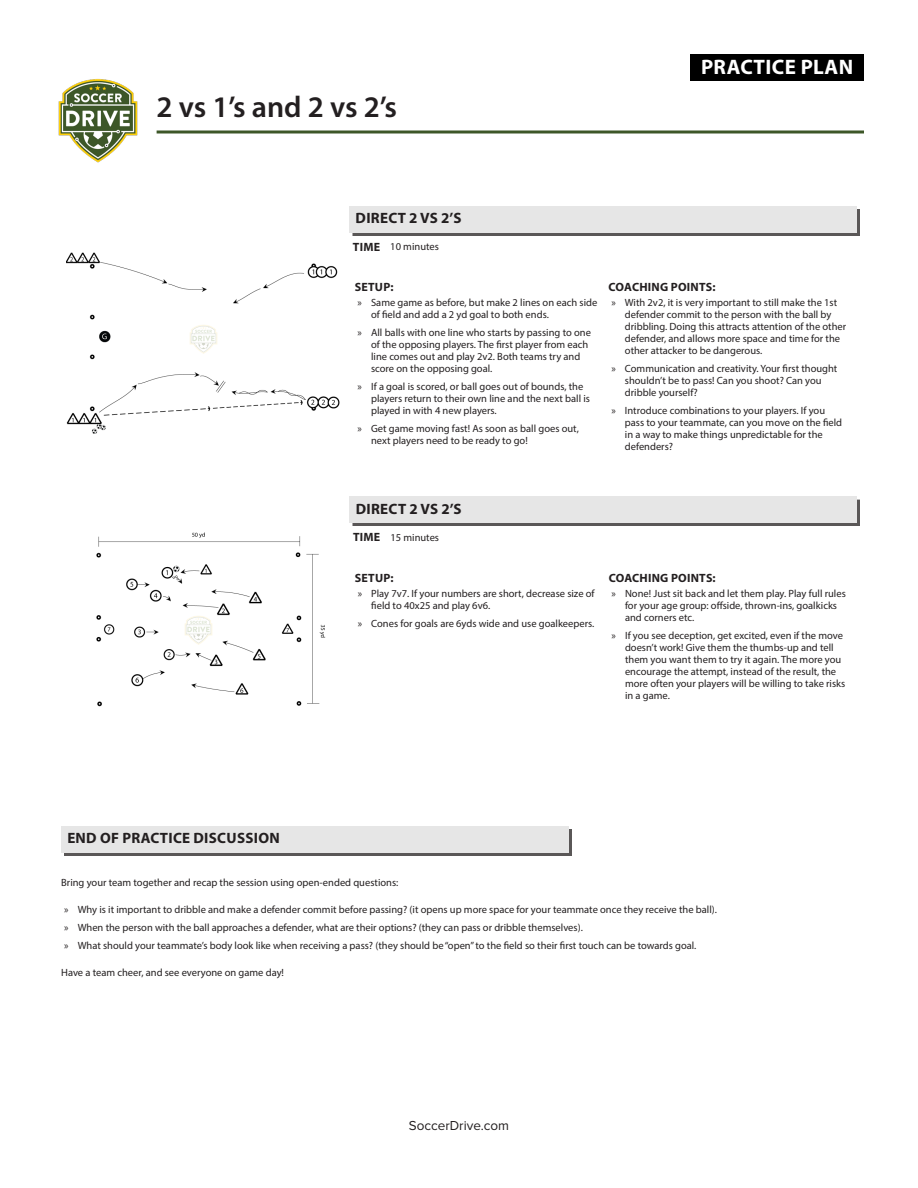
<style>
.page{position:relative;width:918px;height:1188px;background:#fff}
.page>*{position:absolute;margin:0;border:0;box-sizing:border-box;transform-origin:0 0}
.t1{font:600 30px "Myriad Pro";letter-spacing:-.005em;color:#231f20}
.t2{font:700 21px "Myriad Pro";letter-spacing:.02em;color:#fff}
.t3{font:700 15px "Myriad Pro";letter-spacing:.02em;color:#231f20}
.t4{font:13.5px "Proxima Nova";color:#231f20}
.t5{font:700 12px "Myriad Pro";letter-spacing:.02em;color:#231f20}
.t6{font:10.5px/12px "Myriad Pro";color:#231f20}
.s1{font-weight:700;font-size:12px}
</style>
<div class="page">
<div style="left:690px;top:54px;width:174px;height:26px;background:#000"></div>
<img style="left:58px;top:79px;width:80px;height:84px">
<svg style="left:157px;top:130px;width:707px;height:4px;background:#6d805d"></svg>
<div style="left:352px;top:209px;width:508px;height:26px;background:#231f20;opacity:.75"></div>
<div style="left:350px;top:206px;width:507px;height:26px;background:#e6e6e6"></div>
<img style="left:67px;top:252px;width:273px;height:182px">
<div style="left:353px;top:500px;width:507px;height:26px;background:#5a5757"></div>
<div style="left:350px;top:497px;width:507px;height:26px;background:#e6e6e6"></div>
<img style="left:96px;top:532px;width:230px;height:175px">
<div style="left:64px;top:829px;width:508px;height:27px;background:#5a5757"></div>
<div style="left:61px;top:826px;width:508px;height:27px;background:#e6e6e6"></div>
<h1 class="t1" style="left:157px;top:88px;width:242px">2 vs 1’s and 2 vs 2’s</h1>
<h2 class="t2" style="left:701px;top:53px;width:154px">PRACTICE PLAN</h2>
<h3 class="t3" style="left:356px;top:208px;width:107px">DIRECT 2 VS 2’S</h3>
<p class="t6" style="left:353px;top:240px;width:88px"><span class="s1">TIME</span> 10 minutes</p>
<p class="t5" style="left:355px;top:279px;width:40px">SETUP:</p>
<p class="t6" style="left:371px;top:296px;width:228px;text-indent:-14px">» Same game as before, but make 2 lines on each side of field and add a 2 yd goal to both ends.</p>
<p class="t6" style="left:371px;top:326px;width:221px;text-indent:-14px">» All balls with one line who starts by passing to one of the opposing players. The first player from each line comes out and play 2v2. Both teams try and score on the opposing goal.</p>
<p class="t6" style="left:371px;top:380px;width:220px;text-indent:-14px">» If a goal is scored, or ball goes out of bounds, the players return to their own line and the next ball is played in with 4 new players.</p>
<p class="t6" style="left:371px;top:422px;width:209px;text-indent:-14px">» Get game moving fast! As soon as ball goes out, next players need to be ready to go!</p>
<p class="t5" style="left:609px;top:279px;width:109px">COACHING POINTS:</p>
<p class="t6" style="left:625px;top:296px;width:223px;text-indent:-14px">» With 2v2, it is very important to still make the 1st defender commit to the person with the ball by dribbling. Doing this attracts attention of the other defender, and allows more space and time for the other attacker to be dangerous.</p>
<p class="t6" style="left:625px;top:362px;width:214px;text-indent:-14px">» Communication and creativity. Your first thought shouldn’t be to pass! Can you shoot? Can you dribble yourself?</p>
<p class="t6" style="left:625px;top:404px;width:219px;text-indent:-14px">» Introduce combinations to your players. If you pass to your teammate, can you move on the field in a way to make things unpredictable for the defenders?</p>
<h3 class="t3" style="left:356px;top:499px;width:107px">DIRECT 2 VS 2’S</h3>
<p class="t6" style="left:353px;top:531px;width:88px"><span class="s1">TIME</span> 15 minutes</p>
<p class="t5" style="left:355px;top:570px;width:40px">SETUP:</p>
<p class="t6" style="left:371px;top:587px;width:225px;text-indent:-14px">» Play 7v7. If your numbers are short, decrease size of field to 40x25 and play 6v6.</p>
<p class="t6" style="left:358px;top:617px;width:238px">» Cones for goals are 6yds wide and use goalkeepers.</p>
<p class="t5" style="left:609px;top:570px;width:109px">COACHING POINTS:</p>
<p class="t6" style="left:625px;top:587px;width:222px;text-indent:-14px">» None! Just sit back and let them play. Play full rules for your age group: offside, thrown-ins, goalkicks and corners etc.</p>
<p class="t6" style="left:625px;top:629px;width:222px;text-indent:-14px">» If you see deception, get excited, even if the move doesn’t work! Give them the thumbs-up and tell them you want them to try it again. The more you encourage the attempt, instead of the result, the more often your players will be willing to take risks in a game.</p>
<h3 class="t3" style="left:67px;top:829px;width:214px">END OF PRACTICE DISCUSSION</h3>
<p class="t6" style="left:61px;top:877px;width:339px">Bring your team together and recap the session using open-ended questions:</p>
<p class="t6" style="left:64px;top:901px;width:654px;line-height:18px">» Why is it important to dribble and make a defender commit before passing? (it opens up more space for your teammate once they receive the ball). » When the person with the ball approaches a defender, what are their options? (they can pass or dribble themselves).<br>» What should your teammate’s body look like when receiving a pass? (they should be “open” to the field so their first touch can be towards goal.</p>
<p class="t6" style="left:61px;top:967px;width:224px">Have a team cheer, and see everyone on game day!</p>
<p class="t4" style="left:409px;top:1118px;width:102px">SoccerDrive.com</p>
</div>
